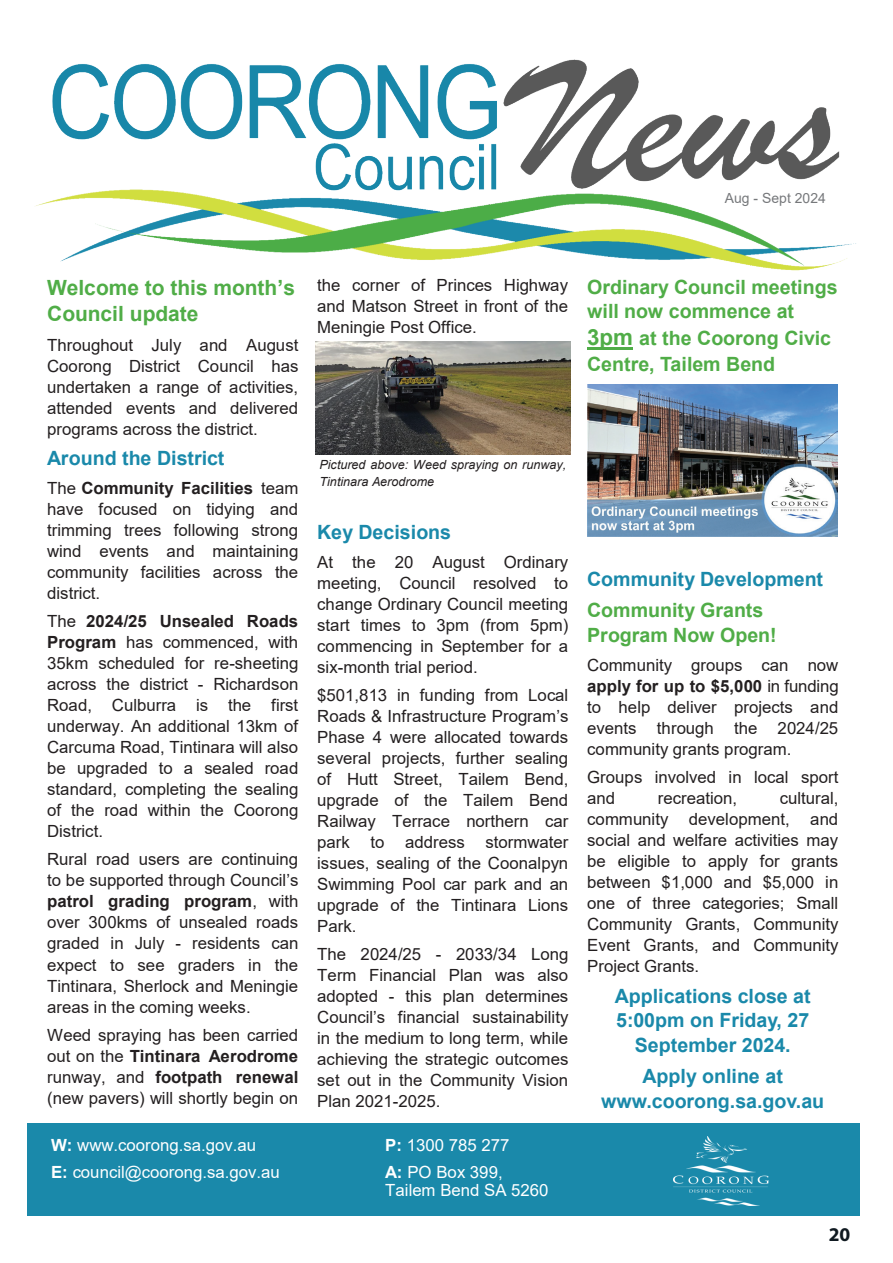
<style>
.page{position:relative;width:893px;height:1263px;background:#fff}
.page>*{position:absolute;margin:0;border:0;box-sizing:border-box;transform-origin:0 0}
.t1{font:700 21px/26.2px "Arial";color:#50ad47}
.t2{font:700 19.65px/24.5px "Arial";color:#1a89aa;text-align:center}
.t3{font:700 19.65px/24.5px "Arial";color:#50ad47}
.t4{font:700 19.5px "Myriad Pro";color:#101a21}
.t5{font:16.8px/21px "Arial";color:#231f20;text-align:justify}
.t6{font:16.8px/26.7px "Arial";letter-spacing:.005em;color:#fff}
.t7{font:13.95px "Arial";color:#76787b}
.t8{font:italic 12.6px/16.4px "Arial";letter-spacing:.005em;color:#231f20}
.s1{font-weight:700}
.s2{font-size:22.35px}
</style>
<div class="page">
<img style="left:36px;top:59px;width:820px;height:212px">
<hr style="left:587px;top:347px;width:46px;height:3px;background:#50ad47">
<div style="left:27px;top:1123px;width:833px;height:93px;background:#1a89aa"></div>
<img style="left:674px;top:1137px;width:95px;height:69px">
<img style="left:315px;top:342px;width:255px;height:112px">
<img style="left:587px;top:384px;width:251px;height:153px">
<p class="t7" style="left:725px;top:189px;width:102px">Aug - Sept 2024</p>
<p class="t1" style="left:47px;top:274px;width:249px">Welcome to this month’s<br>Council update</p>
<p class="t5" style="left:47px;top:334px;width:253px">Throughout July and August Coorong District Council has undertaken a range of activities, attended events and delivered programs across the district.</p>
<p class="t2" style="left:47px;top:446px;width:179px">Around the District</p>
<p class="t5" style="left:47px;top:478px;width:253px">The <span class="s1">Community Facilities</span> team have focused on tidying and trimming trees following strong wind events and maintaining community facilities across the district.</p>
<p class="t5" style="left:47px;top:611px;width:253px">The <span class="s1">2024/25 Unsealed Roads Program</span> has commenced, with 35km scheduled for re-sheeting across the district - Richardson Road, Culburra is the first underway. An additional 13km of Carcuma Road, Tintinara will also be upgraded to a sealed road standard, completing the sealing of the road within the Coorong District.</p>
<p class="t5" style="left:47px;top:849px;width:253px">Rural road users are continuing to be supported through Council’s <span class="s1">patrol grading program</span>, with over 300kms of unsealed roads graded in July - residents can expect to see graders in the Tintinara, Sherlock and Meningie areas in the coming weeks.</p>
<p class="t5" style="left:47px;top:1024px;width:253px">Weed spraying has been carried out on the <span class="s1">Tintinara Aerodrome </span>runway, and <span class="s1">footpath renewal </span>(new pavers) will shortly begin on</p>
<p class="t5" style="left:317px;top:275px;width:252px">the corner of Princes Highway and Matson Street in front of the Meningie Post Office.</p>
<p class="t8" style="left:319px;top:457px;width:248px">Pictured above: Weed spraying on runway,<br>Tintinara Aerodrome</p>
<p class="t2" style="left:317px;top:520px;width:135px">Key Decisions</p>
<p class="t5" style="left:317px;top:551px;width:253px">At the 20 August Ordinary meeting, Council resolved to change Ordinary Council meeting start times to 3pm (from 5pm) commencing in September for a six-month trial period.</p>
<p class="t5" style="left:317px;top:684px;width:253px">$501,813 in funding from Local Roads &amp; Infrastructure Program’s Phase 4 were allocated towards several projects, further sealing of Hutt Street, Tailem Bend, upgrade of the Tailem Bend Railway Terrace northern car park to address stormwater issues, sealing of the Coonalpyn Swimming Pool car park and an upgrade of the Tintinara Lions Park.</p>
<p class="t5" style="left:317px;top:943px;width:253px">The 2024/25 - 2033/34 Long Term Financial Plan was also adopted - this plan determines Council’s financial sustainability in the medium to long term, while achieving the strategic outcomes set out in the Community Vision Plan 2021-2025.</p>
<p class="t6" style="left:51px;top:1132px;width:230px"><span class="s1">W:</span> www.coorong.sa.gov.au<br><span class="s1">E:</span> council@coorong.sa.gov.au</p>
<p class="t6" style="left:385px;top:1132px;width:126px"><span class="s1">P:</span> 1300 785 277<br><span class="s1">A:</span> PO Box 399,</p>
<p class="t6" style="left:385px;top:1177px;width:165px">Tailem Bend SA 5260</p>
<p class="t3" style="left:587px;top:275px;width:252px">Ordinary Council meetings will now commence at</p>
<p class="t3" style="left:587px;top:325px;width:245px;line-height:25.7px"><span class="s2">3pm</span> at the Coorong Civic<br>Centre, Tailem Bend</p>
<p class="t2" style="left:587px;top:567px;width:237px">Community Development</p>
<p class="t3" style="left:587px;top:598px;width:191px">Community Grants<br>Program Now Open!</p>
<p class="t5" style="left:587px;top:654px;width:253px">Community groups can now <span class="s1">apply for up to $5,000</span> in funding to help deliver projects and events through the 2024/25 community grants program.</p>
<p class="t5" style="left:587px;top:767px;width:253px">Groups involved in local sport and</p>
<p class="t5" style="left:587px;top:788px;width:253px;text-indent:192px">cultural, community development, and social and welfare activities may be eligible to apply for grants between $1,000 and $5,000 in one of three categories; Small Community Grants, Community Event Grants, and Community Project Grants.</p>
<p class="t2" style="left:615px;top:984px;width:197px">Applications close at<br>5:00pm on Friday, 27<br>September 2024.</p>
<p class="t2" style="left:601px;top:1064px;width:225px">Apply online at www.coorong.sa.gov.au</p>
<p class="t5" style="left:658px;top:788px;width:81px">recreation,</p>
<p class="t4" style="left:829px;top:1221px;width:23px">20</p>
</div>
